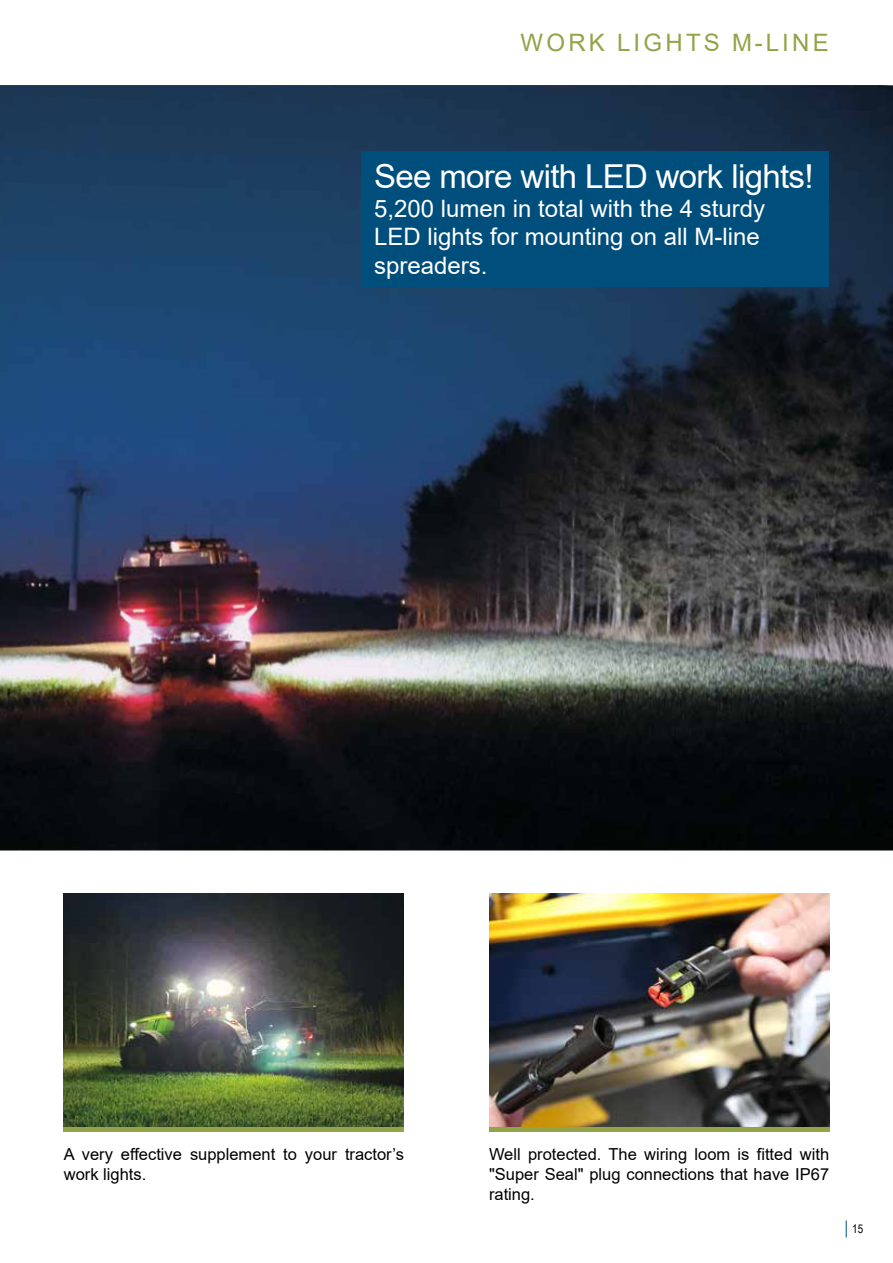
<style>
.page{position:relative;width:893px;height:1263px;background:#fff}
.page>*{position:absolute;margin:0;border:0;box-sizing:border-box;transform-origin:0 0}
.t1{font:33px "Arial";letter-spacing:-.02em;color:#fff}
.t2{font:24px/28.8px "Arial";color:#fff}
.t3{font:24px "Arial";letter-spacing:.135em;color:#93a348}
.t4{font:16.5px/19.8px "Arial";color:#000}
.t5{font:12px "Arial Narrow";color:#000}
</style>
<div class="page">
<img style="left:0;top:85px;width:893px;height:765px">
<img style="left:64px;top:893px;width:340px;height:234px">
<hr style="left:64px;top:1127px;width:340px;height:4px;background:#93a348">
<img style="left:489px;top:893px;width:340px;height:234px">
<hr style="left:489px;top:1127px;width:340px;height:4px;background:#93a348">
<div style="left:361px;top:151px;width:468px;height:52px;background:#004e7c"></div>
<div style="left:361px;top:186px;width:468px;height:101px;background:#004e7c"></div>
<svg style="left:846px;top:1220px;width:1px;height:17px"></svg>
<h2 class="t3" style="left:521px;top:26px;width:310px">WORK LIGHTS M-LINE</h2>
<h1 class="t1" style="left:374px;top:153px;width:441px">See more with LED work lights!</h1>
<h2 class="t2" style="left:374px;top:194px;width:392px">5,200 lumen in total with the 4 sturdy<br>LED lights for mounting on all M-line spreaders.</h2>
<p class="t4" style="left:64px;top:1144px;width:342px">A very effective supplement to your tractor’s work lights.</p>
<p class="t4" style="left:489px;top:1144px;width:342px;text-align:justify">Well protected. The wiring loom is fitted with "Super Seal" plug connections that have IP67 rating.</p>
<p class="t5" style="left:852px;top:1220px;width:12px">15</p>
</div>
